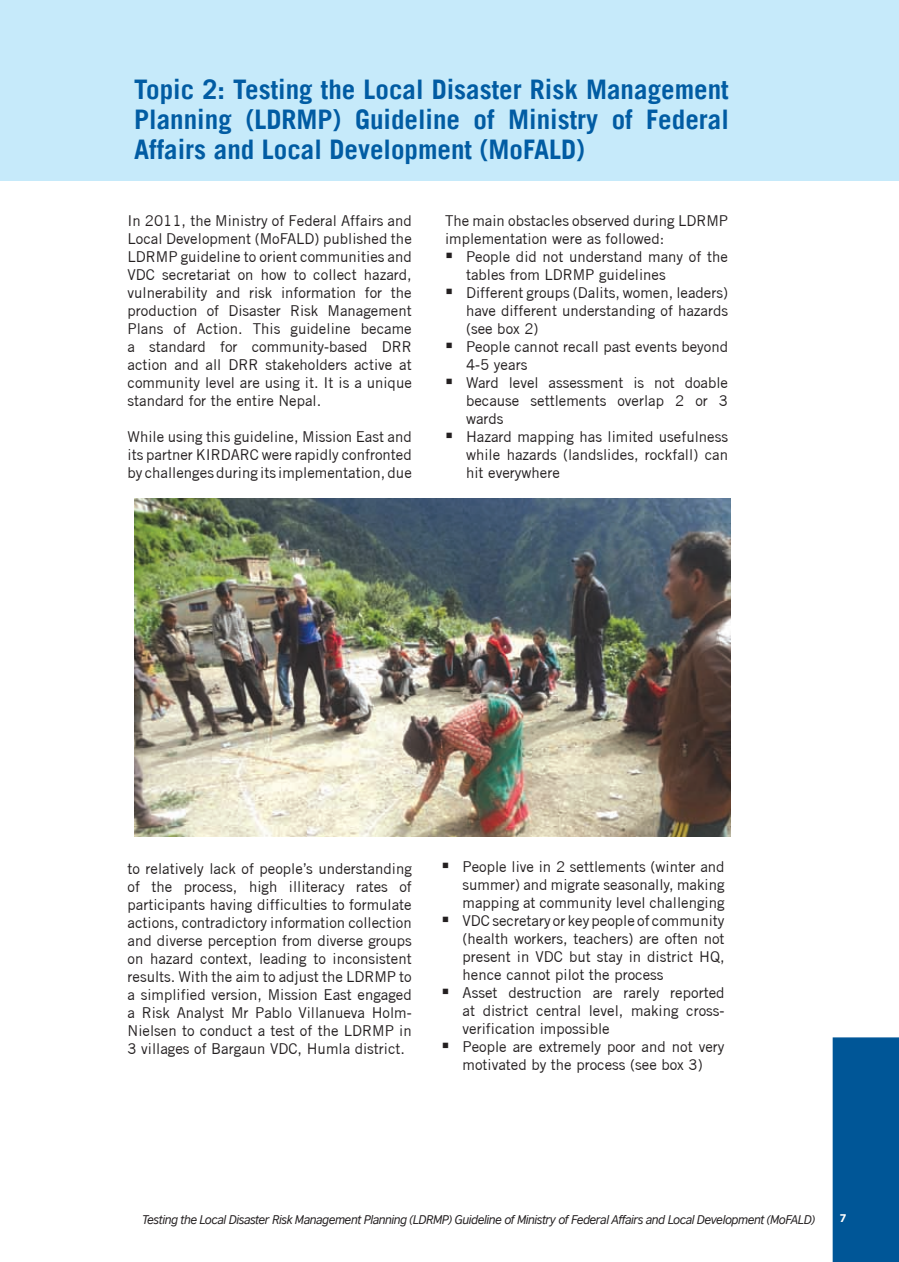
<style>
.page{position:relative;width:899px;height:1262px;background:#fff}
.page>*{position:absolute;margin:0;border:0;box-sizing:border-box;transform-origin:0 0}
.t1{font:700 27px/30px "Trade Gothic";color:#015ca3;text-align:justify}
.t2{font:15px/18px "Trade Gothic";color:#231f20;text-align:justify}
.Heading_1{font:italic 12px "British Council Sans";letter-spacing:-.04em;color:#231f20}
.t3{font:700 12px "Myriad Pro";color:#fff}
</style>
<div class="page">
<div style="left:0;top:0;width:898px;height:181px;background:#c6eafa"></div>
<img style="left:134px;top:499px;width:595px;height:337px">
<div style="left:832px;top:1037px;width:67px;height:225px;background:#005697"></div>
<p class="t1" style="left:134px;top:74px;width:596px">Topic 2: Testing the Local Disaster Risk Management Planning (LDRMP) Guideline of Ministry of Federal Affairs and Local Development (MoFALD)</p>
<p class="t2" style="left:127px;top:212px;width:286px">In 2011, the Ministry of Federal Affairs and Local Development (MoFALD) published the LDRMP guideline to orient communities and VDC secretariat on how to collect hazard, vulnerability and risk information for the production of Disaster Risk Management Plans of Action. This guideline became a standard for community-based DRR action and all DRR stakeholders active at community level are using it. It is a unique standard for the entire Nepal.</p>
<p class="t2" style="left:127px;top:428px;width:286px">While using this guideline, Mission East and its partner KIRDARC were rapidly confronted by challenges during its implementation, due</p>
<p class="t2" style="left:445px;top:212px;width:284px">The main obstacles observed during LDRMP implementation were as followed:</p>
<p class="t2" style="left:466px;top:248px;width:263px;text-indent:-21px">▪ People did not understand many of the tables from LDRMP guidelines</p>
<p class="t2" style="left:466px;top:284px;width:263px;text-indent:-21px">▪ Different groups (Dalits, women, leaders) have different understanding of hazards (see box 2)</p>
<p class="t2" style="left:466px;top:338px;width:263px;text-indent:-21px">▪ People cannot recall past events beyond<br>4-5 years</p>
<p class="t2" style="left:466px;top:374px;width:263px;text-indent:-21px">▪ Ward level assessment is not doable because settlements overlap 2 or 3 wards</p>
<p class="t2" style="left:466px;top:428px;width:263px;text-indent:-21px">▪ Hazard mapping has limited usefulness while hazards (landslides, rockfall) can hit everywhere</p>
<p class="t2" style="left:127px;top:860px;width:286px">to relatively lack of people’s understanding of the process, high illiteracy rates of participants having difficulties to formulate actions, contradictory information collection and diverse perception from diverse groups on hazard context, leading to inconsistent results. With the aim to adjust the LDRMP to a simplified version, Mission East engaged a Risk Analyst Mr Pablo Villanueva Holm-Nielsen to conduct a test of the LDRMP in 3 villages of Bargaun VDC, Humla district.</p>
<p class="t2" style="left:462px;top:857px;width:263px;text-indent:-21px">▪ People live in 2 settlements (winter and summer) and migrate seasonally, making mapping at community level challenging</p>
<p class="t2" style="left:462px;top:911px;width:263px;text-indent:-21px">▪ VDC secretary or key people of community (health workers, teachers) are often not present in VDC but stay in district HQ, hence cannot pilot the process</p>
<p class="t2" style="left:462px;top:983px;width:263px;text-indent:-21px">▪ Asset destruction are rarely reported at district central level, making cross&shy;verification impossible</p>
<p class="t2" style="left:441px;top:1037px;width:284px;text-align:center">▪ People are extremely poor and not very motivated by the process (see box 3)</p>
<p class="Heading_1" style="left:142px;top:1212px;width:674px">Testing the Local Disaster Risk Management Planning (LDRMP) Guideline of Ministry of Federal Affairs and Local Development (MoFALD)</p>
<p class="t3" style="left:839px;top:1210px;width:8px">7</p>
</div>
